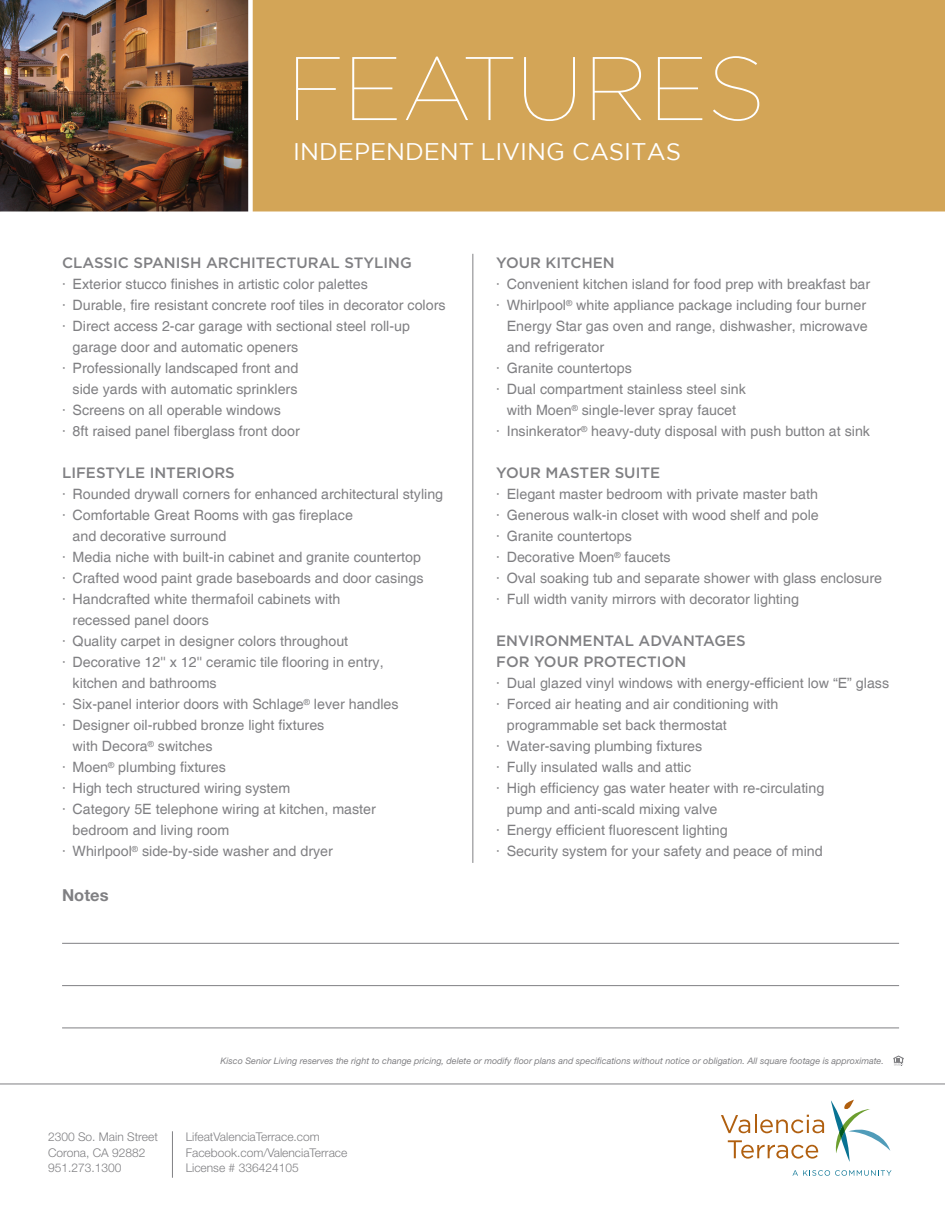
<style>
.page{position:relative;width:945px;height:1215px;background:#fff}
.page>*{position:absolute;margin:0;border:0;box-sizing:border-box;transform-origin:0 0}
.t1{font:100 90px "Gotham";color:#fff}
.t2{font:24px "Gotham";color:#fff}
.t3{font:700 16.5px "Helvetica Neue LT Std";color:#808083}
.t4{font:500 15px/21px "Gotham";color:#808083}
.t5{font:14.25px/21px "Helvetica";color:#808083}
.t6{font:300 12px/15.8px "Helvetica Neue LT Std";color:#808083}
.t7{font:italic 9px "Helvetica Neue LT Std";color:#808083}
</style>
<div class="page">
<hr style="left:172px;top:1131px;width:1px;height:47px;background:#808083">
<svg style="left:831px;top:1100px;width:59px;height:62px"></svg>
<svg style="left:721px;top:1114px;width:103px;height:19px"></svg>
<svg style="left:728px;top:1140px;width:90px;height:19px"></svg>
<svg style="left:792px;top:1170px;width:100px;height:6px"></svg>
<hr style="left:0;top:1084px;width:945px;height:1px;background:#808083">
<svg style="left:893px;top:1056px;width:11px;height:10px"></svg>
<div style="left:187px;top:0;width:758px;height:214px;background:#d3a557"></div>
<img style="left:0;top:0;width:248px;height:212px">
<hr style="left:0;top:212px;width:945px;height:4px;background:#fff">
<div style="left:248px;top:0;width:5px;height:227px;background:#fff"></div>
<hr style="left:473px;top:254px;width:1px;height:609px;background:#808083">
<hr style="left:62px;top:943px;width:837px;height:1px;background:#808083">
<hr style="left:62px;top:985px;width:837px;height:1px;background:#808083">
<hr style="left:62px;top:1028px;width:837px;height:1px;background:#808083">
<h1 class="t1" style="left:287px;top:33px;width:480px">FEATURES</h1>
<h2 class="t2" style="left:293px;top:136px;width:389px">INDEPENDENT LIVING CASITAS</h2>
<p class="t4" style="left:62px;top:253px;width:351px">CLASSIC SPANISH ARCHITECTURAL STYLING</p>
<p class="t5" style="left:62px;top:275px;width:307px">· Exterior stucco finishes in artistic color palettes</p>
<p class="t5" style="left:62px;top:296px;width:385px">· Durable, fire resistant concrete roof tiles in decorator colors</p>
<p class="t5" style="left:62px;top:317px;width:349px">· Direct access 2-car garage with sectional steel roll-up</p>
<p class="t5" style="left:73px;top:338px;width:227px">garage door and automatic openers</p>
<p class="t5" style="left:62px;top:359px;width:238px">· Professionally landscaped front and</p>
<p class="t5" style="left:73px;top:380px;width:226px">side yards with automatic sprinklers</p>
<p class="t5" style="left:62px;top:401px;width:220px">· Screens on all operable windows</p>
<p class="t5" style="left:62px;top:422px;width:239px">· 8ft raised panel fiberglass front door</p>
<p class="t4" style="left:62px;top:463px;width:174px">LIFESTYLE INTERIORS</p>
<p class="t5" style="left:62px;top:485px;width:383px">· Rounded drywall corners for enhanced architectural styling</p>
<p class="t5" style="left:62px;top:506px;width:292px">· Comfortable Great Rooms with gas fireplace</p>
<p class="t5" style="left:73px;top:527px;width:155px">and decorative surround</p>
<p class="t5" style="left:62px;top:548px;width:360px">· Media niche with built-in cabinet and granite countertop</p>
<p class="t5" style="left:62px;top:569px;width:363px">· Crafted wood paint grade baseboards and door casings</p>
<p class="t5" style="left:62px;top:590px;width:280px">· Handcrafted white thermafoil cabinets with</p>
<p class="t5" style="left:73px;top:611px;width:138px">recessed panel doors</p>
<p class="t5" style="left:62px;top:632px;width:288px">· Quality carpet in designer colors throughout</p>
<p class="t5" style="left:62px;top:653px;width:323px">· Decorative 12'' x 12'' ceramic tile flooring in entry,</p>
<p class="t5" style="left:73px;top:674px;width:146px">kitchen and bathrooms</p>
<p class="t5" style="left:62px;top:695px;width:338px">· Six-panel interior doors with Schlage<sup>®</sup> lever handles</p>
<p class="t5" style="left:62px;top:716px;width:264px">· Designer oil-rubbed bronze light fixtures</p>
<p class="t5" style="left:73px;top:737px;width:141px">with Decora<sup>®</sup> switches</p>
<p class="t5" style="left:62px;top:758px;width:165px">· Moen<sup>®</sup> plumbing fixtures</p>
<p class="t5" style="left:62px;top:779px;width:230px">· High tech structured wiring system</p>
<p class="t5" style="left:62px;top:800px;width:315px">· Category 5E telephone wiring at kitchen, master</p>
<p class="t5" style="left:73px;top:821px;width:158px">bedroom and living room</p>
<p class="t5" style="left:62px;top:842px;width:272px">· Whirlpool<sup>®</sup> side-by-side washer and dryer</p>
<p class="t3" style="left:62px;top:885px;width:48px">Notes</p>
<p class="t4" style="left:496px;top:253px;width:120px">YOUR KITCHEN</p>
<p class="t5" style="left:496px;top:275px;width:376px">· Convenient kitchen island for food prep with breakfast bar</p>
<p class="t5" style="left:496px;top:296px;width:371px">· Whirlpool<sup>®</sup> white appliance package including four burner</p>
<p class="t5" style="left:507px;top:317px;width:363px">Energy Star gas oven and range, dishwasher, microwave</p>
<p class="t5" style="left:507px;top:338px;width:99px">and refrigerator</p>
<p class="t5" style="left:496px;top:359px;width:137px">· Granite countertops</p>
<p class="t5" style="left:496px;top:380px;width:251px">· Dual compartment stainless steel sink</p>
<p class="t5" style="left:507px;top:401px;width:231px">with Moen<sup>®</sup> single-lever spray faucet</p>
<p class="t5" style="left:496px;top:422px;width:375px">· Insinkerator<sup>®</sup> heavy-duty disposal with push button at sink</p>
<p class="t4" style="left:496px;top:463px;width:165px">YOUR MASTER SUITE</p>
<p class="t5" style="left:496px;top:485px;width:387px">· Elegant master bedroom with private master bath<br>· Generous walk-in closet with wood shelf and pole<br>· Granite countertops<br>· Decorative Moen<sup>®</sup> faucets<br>· Oval soaking tub and separate shower with glass enclosure · Full width vanity mirrors with decorator lighting</p>
<p class="t4" style="left:496px;top:631px;width:251px">ENVIRONMENTAL ADVANTAGES<br>FOR YOUR PROTECTION</p>
<p class="t5" style="left:496px;top:674px;width:394px">· Dual glazed vinyl windows with energy-efficient low “E” glass</p>
<p class="t5" style="left:496px;top:695px;width:284px">· Forced air heating and air conditioning with</p>
<p class="t5" style="left:507px;top:716px;width:222px">programmable set back thermostat</p>
<p class="t5" style="left:496px;top:737px;width:208px">· Water-saving plumbing fixtures</p>
<p class="t5" style="left:496px;top:758px;width:197px">· Fully insulated walls and attic</p>
<p class="t5" style="left:496px;top:779px;width:330px">· High efficiency gas water heater with re-circulating</p>
<p class="t5" style="left:507px;top:800px;width:212px">pump and anti-scald mixing valve</p>
<p class="t5" style="left:496px;top:821px;width:233px">· Energy efficient fluorescent lighting</p>
<p class="t5" style="left:496px;top:842px;width:328px">· Security system for your safety and peace of mind</p>
<p class="t7" style="left:221px;top:1056px;width:665px">Kisco Senior Living reserves the right to change pricing, delete or modify floor plans and specifications without notice or obligation. All square footage is approximate.</p>
<p class="t6" style="left:48px;top:1129px;width:111px">2300 So. Main Street<br>Corona, CA 92882<br>951.273.1300</p>
<p class="t6" style="left:186px;top:1129px;width:163px">LifeatValenciaTerrace.com<br>Facebook.com/ValenciaTerrace<br>License # 336424105</p>
</div>
